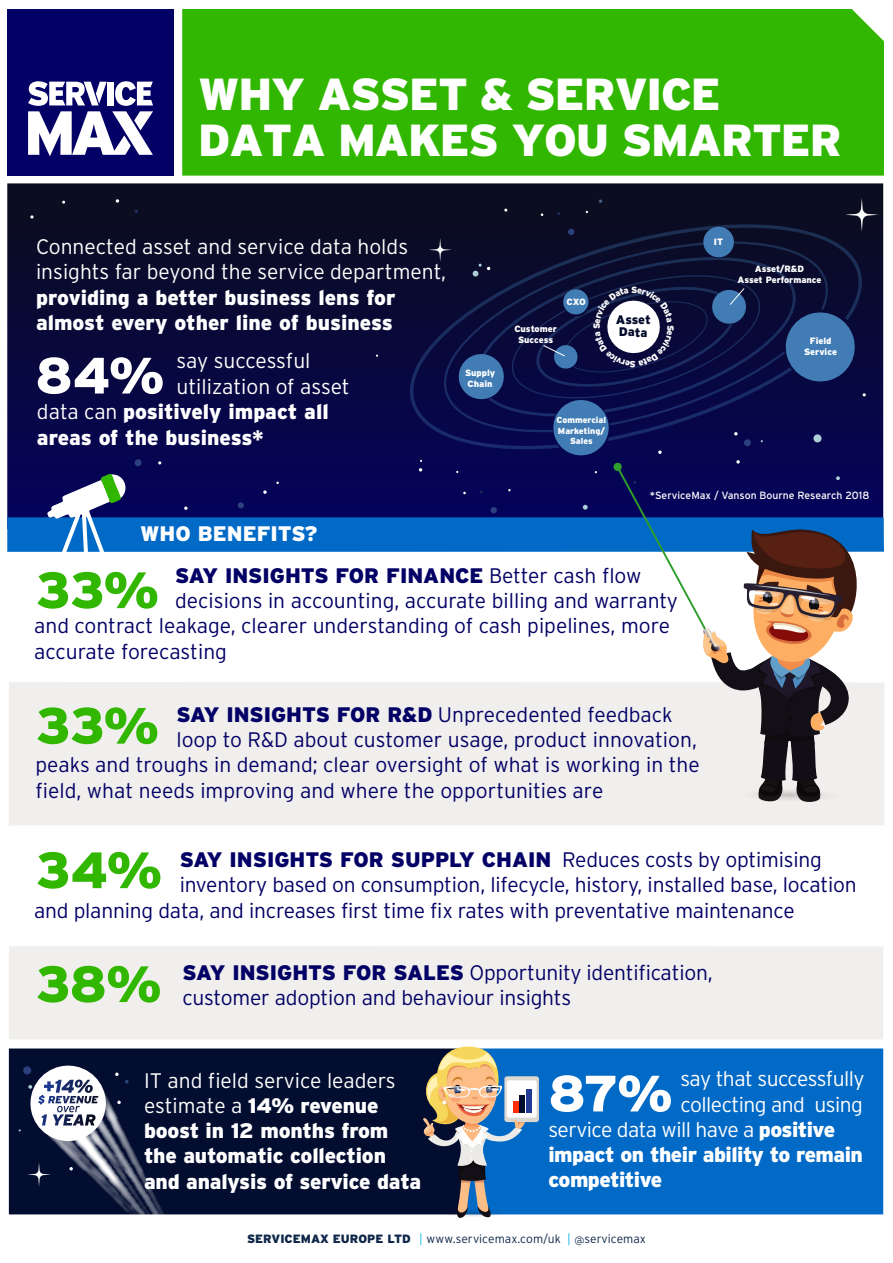
<style>
.page{position:relative;width:893px;height:1263px;background:#fff}
.page>*{position:absolute;margin:0;border:0;box-sizing:border-box;transform-origin:0 0}
.t1{font:900 51px "Interstate";letter-spacing:-.015em;color:#31b700}
.t2{font:900 51px "Interstate";color:#fff}
.t3{font:900 44.85px/46px "Interstate";letter-spacing:-.025em;color:#fff}
.t4{font:300 21px/25.2px "Interstate";letter-spacing:-.01em;color:#030165}
.t5{font:900 21px/25.2px "Interstate";letter-spacing:-.01em;color:#fff}
.t6{font:300 21px/25.5px "Interstate";letter-spacing:-.01em;color:#fff}
.t7{font:900 21px "Interstate";color:#030165}
.t8{font:900 12.45px/12.5px "Interstate";letter-spacing:-.02em;color:#030c2a}
.t9{font:300 12px "Interstate";color:#0d2649}
.t10{font:10.5px "Interstate";color:#fff}
.t11{font:900 9.15px/10.9px "Interstate";letter-spacing:-.01em;color:#fff;text-align:center}
.t12{font:900 8.7px/10.5px "Interstate";letter-spacing:-.005em;color:#fff;text-align:center}
.s1{font-weight:300}
.s2{font-weight:900}
.s3{color:#16b7e3}
</style>
<div class="page">
<div style="left:182px;top:9px;width:702px;height:167px;background:#31b700"></div>
<div style="left:7px;top:9px;width:167px;height:167px;background:#030165"></div>
<svg style="left:28px;top:81px;width:125px;height:75px"></svg>
<div style="left:9px;top:946px;width:874px;height:93px;background:#f0efed"></div>
<div style="left:9px;top:1048px;width:413px;height:166px;background:#030d2f"></div>
<div style="left:525px;top:1048px;width:358px;height:166px;background:#0169c6"></div>
<div style="left:9px;top:682px;width:875px;height:143px;background:#f0efed"></div>
<svg style="left:7px;top:183px;width:876px;height:334px;background:#08093a"></svg>
<svg style="left:410px;top:224px;width:18px;height:225px;background:#090b3b"></svg>
<div style="left:7px;top:517px;width:877px;height:35px;background:#0169c6"></div>
<svg style="left:263px;top:490px;width:4px;height:4px"></svg>
<svg style="left:116px;top:199px;width:3px;height:4px"></svg>
<svg style="left:134px;top:210px;width:4px;height:3px"></svg>
<svg style="left:30px;top:215px;width:4px;height:4px"></svg>
<svg style="left:184px;top:506px;width:4px;height:4px"></svg>
<svg style="left:238px;top:502px;width:6px;height:6px"></svg>
<div style="left:23px;top:1066px;width:8px;height:8px;background:#2b407d;border-radius:50%"></div>
<div style="left:135px;top:459px;width:7px;height:7px;background:#2b407d;border-radius:50%"></div>
<svg style="left:100px;top:474px;width:26px;height:27px"></svg>
<svg style="left:47px;top:474px;width:74px;height:78px"></svg>
<div style="left:504px;top:1076px;width:35px;height:46px;background:#dbd8d2;border-radius:3px"></div>
<div style="left:507px;top:1080px;width:30px;height:37px;background:#fff;border-radius:2px"></div>
<svg style="left:422px;top:1046px;width:103px;height:172px;background:#70808e"></svg>
<div style="left:513px;top:1101px;width:6px;height:12px;background:#ff2d08"></div>
<div style="left:520px;top:1095px;width:5px;height:18px;background:#030d2f"></div>
<div style="left:526px;top:1089px;width:5px;height:24px;background:#243a97"></div>
<div style="left:8px;top:1070px;width:19px;height:145px;background:#030d2f"></div>
<img style="left:34px;top:1059px;width:208px;height:156px">
<div style="left:46px;top:1048px;width:192px;height:167px;background:#030d2f"></div>
<img style="left:27px;top:1065px;width:209px;height:150px">
<svg style="left:38px;top:1079px;width:60px;height:46px"></svg>
<svg style="left:428px;top:198px;width:450px;height:605px"></svg>
<h2 class="t3" style="left:198px;top:71px;width:645px">WHY ASSET &amp; SERVICE<br>DATA MAKES YOU SMARTER</h2>
<p class="t6" style="left:36px;top:233px;width:412px">Connected asset and service data holds insights far beyond the service department,</p>
<p class="t5" style="left:36px;top:284px;width:361px">providing a better business lens for almost every other line of business</p>
<p class="t6" style="left:176px;top:348px;width:136px">say successful</p>
<p class="t6" style="left:176px;top:374px;width:175px">utilization of asset</p>
<p class="t5" style="left:37px;top:399px;width:293px"><span class="s1">data can</span> positively impact all</p>
<p class="t5" style="left:37px;top:425px;width:228px">areas of the business*</p>
<h1 class="t2" style="left:35px;top:346px;width:130px">84%</h1>
<p class="t5" style="left:140px;top:521px;width:179px">WHO BENEFITS?</p>
<p class="t11" style="left:465px;top:367px;width:32px;text-align:left">Supply<br>Chain</p>
<p class="t11" style="left:514px;top:323px;width:44px">Customer<br>Success</p>
<p class="t8" style="left:616px;top:313px;width:36px">Asset<br>Data</p>
<p class="t11" style="left:737px;top:263px;width:86px">Asset/R&amp;D<br>Asset Performance</p>
<p class="t11" style="left:804px;top:335px;width:34px">Field<br>Service</p>
<p class="t12" style="left:557px;top:415px;width:51px">Commercial<br>Marketing/<br>Sales</p>
<p class="t10" style="left:650px;top:490px;width:221px">*ServiceMax / Vanson Bourne Research 2018</p>
<p class="t7" style="left:175px;top:563px;width:468px">SAY INSIGHTS FOR FINANCE <span class="s1">Better cash flow</span></p>
<p class="t4" style="left:175px;top:588px;width:504px">decisions in accounting, accurate billing and warranty</p>
<p class="t4" style="left:34px;top:613px;width:637px">and contract leakage, clearer understanding of cash pipelines, more</p>
<p class="t4" style="left:34px;top:638px;width:194px">accurate forecasting</p>
<h1 class="t1" style="left:35px;top:561px;width:125px">33%</h1>
<p class="t4" style="left:176px;top:702px;width:498px"><span class="s2">SAY INSIGHTS FOR R&amp;D</span> Unprecedented feedback</p>
<p class="t4" style="left:176px;top:727px;width:522px">loop to R&amp;D about customer usage, product innovation,</p>
<p class="t4" style="left:35px;top:752px;width:666px">peaks and troughs in demand; clear oversight of what is working in the</p>
<p class="t4" style="left:35px;top:777px;width:569px">field, what needs improving and where the opportunities are</p>
<h1 class="t1" style="left:35px;top:696px;width:125px">33%</h1>
<h1 class="t1" style="left:35px;top:841px;width:128px">34%</h1>
<p class="t7" style="left:180px;top:848px;width:644px">SAY INSIGHTS FOR SUPPLY CHAIN <span class="s1">Reduces costs by optimising</span></p>
<p class="t4" style="left:180px;top:872px;width:678px">inventory based on consumption, lifecycle, history, installed base, location</p>
<p class="t4" style="left:34px;top:897px;width:762px">and planning data, and increases first time fix rates with preventative maintenance</p>
<h1 class="t1" style="left:35px;top:955px;width:127px">38%</h1>
<p class="t4" style="left:182px;top:959px;width:532px"><span class="s2">SAY INSIGHTS FOR SALES</span> Opportunity identification, customer adoption and behaviour insights</p>
<p class="t5" style="left:144px;top:1067px;width:279px"><span class="s1">IT and field service leaders estimate a</span> 14% revenue boost in 12 months from the automatic collection and analysis of service data</p>
<h1 class="t2" style="left:548px;top:1064px;width:125px">87%</h1>
<p class="t6" style="left:680px;top:1066px;width:186px">say that successfully</p>
<p class="t6" style="left:680px;top:1091px;width:184px">collecting and using</p>
<p class="t6" style="left:548px;top:1116px;width:288px">service data will have a <span class="s2">positive</span></p>
<p class="t5" style="left:548px;top:1142px;width:316px">impact on their ability to remain</p>
<p class="t5" style="left:548px;top:1167px;width:115px">competitive</p>
<p class="t9" style="left:247px;top:1232px;width:400px"><span class="s2">SERVICEMAX EUROPE LTD</span> <span class="s3">|</span> www.servicemax.com/uk <span class="s3">|</span> @servicemax</p>
</div>
